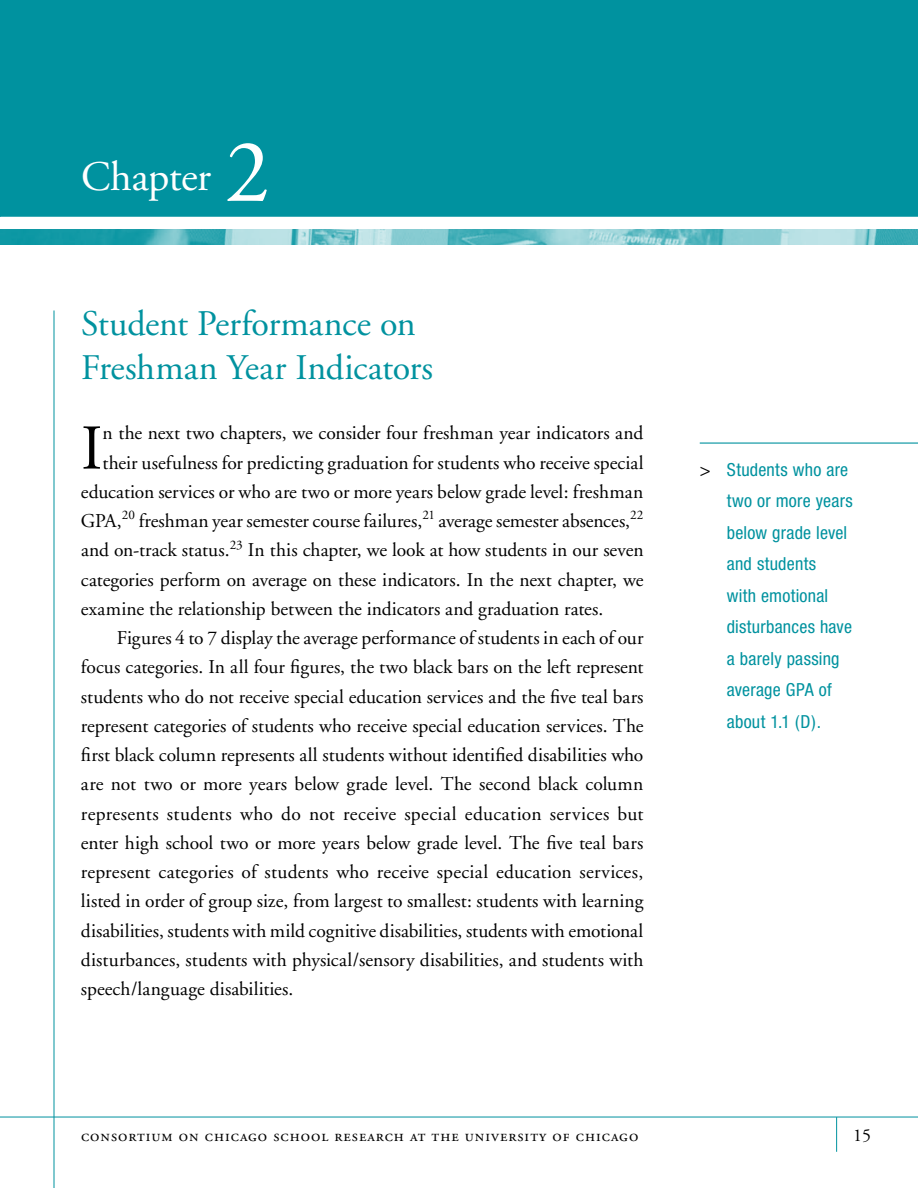
<style>
.page{position:relative;width:918px;height:1188px;background:#fff}
.page>*{position:absolute;margin:0;border:0;box-sizing:border-box;transform-origin:0 0}
.t1{font:90px "Adobe Garamond";color:#fff}
.t2{font:63.6px "Adobe Garamond";color:#000}
.t3{font:42px "Adobe Garamond";letter-spacing:-.01em;color:#fff}
.t4{font:36px/43.2px "Adobe Garamond";letter-spacing:-.01em;color:#00929f}
.t5{font:19.5px "Adobe Garamond";color:#000}
.t6{font:condensed 18px/31.5px "Helvetica Neue";letter-spacing:.015em;color:#00929f}
.t7{font:18px "Adobe Garamond";color:#000}
.t8{font:16.5px "Adobe Garamond Regular SC";letter-spacing:.06em;color:#000}
.s1{color:#000}
</style>
<div class="page">
<hr style="left:0;top:1117px;width:918px;height:1px;background:#00929f">
<div style="left:1px;top:0;width:917px;height:217px;background:#00929f"></div>
<img style="left:0;top:230px;width:918px;height:14px">
<hr style="left:54px;top:310px;width:1px;height:878px;background:#00929f">
<hr style="left:836px;top:1117px;width:1px;height:35px;background:#00929f">
<hr style="left:700px;top:442px;width:218px;height:2px;background:#00929f">
<svg style="left:0;top:0;width:1px;height:217px"></svg>
<h3 class="t3" style="left:81px;top:154px;width:132px">Chapter</h3>
<h1 class="t1" style="left:225px;top:124px;width:46px">2</h1>
<h3 class="t4" style="left:81px;top:303px;width:354px">Student Performance on<br>Freshman Year Indicators</h3>
<h2 class="t2" style="left:81px;top:414px;width:23px">I</h2>
<p class="t5" style="left:103px;top:423px;width:542px">n the next two chapters, we consider four freshman year indicators and</p>
<p class="t5" style="left:103px;top:452px;width:543px">their usefulness for predicting graduation for students who receive special</p>
<p class="t5" style="left:81px;top:481px;width:564px">education services or who are two or more years below grade level: freshman</p>
<p class="t5" style="left:81px;top:510px;width:564px">GPA,<sup>20</sup> freshman year semester course failures,<sup>21</sup> average semester absences,<sup>22</sup></p>
<p class="t5" style="left:81px;top:540px;width:564px">and on-track status.<sup>23</sup> In this chapter, we look at how students in our seven</p>
<p class="t5" style="left:81px;top:569px;width:564px">categories perform on average on these indicators. In the next chapter, we</p>
<p class="t5" style="left:81px;top:598px;width:524px">examine the relationship between the indicators and graduation rates.</p>
<p class="t5" style="left:117px;top:627px;width:528px">Figures 4 to 7 display the average performance of students in each of our</p>
<p class="t5" style="left:81px;top:657px;width:564px">focus categories. In all four figures, the two black bars on the left represent</p>
<p class="t5" style="left:81px;top:686px;width:564px">students who do not receive special education services and the five teal bars</p>
<p class="t5" style="left:81px;top:715px;width:564px">represent categories of students who receive special education services. The</p>
<p class="t5" style="left:81px;top:744px;width:564px">first black column represents all students without identified disabilities who</p>
<p class="t5" style="left:81px;top:774px;width:564px">are not two or more years below grade level. The second black column</p>
<p class="t5" style="left:81px;top:803px;width:564px">represents students who do not receive special education services but</p>
<p class="t5" style="left:81px;top:832px;width:564px">enter high school two or more years below grade level. The five teal bars</p>
<p class="t5" style="left:81px;top:861px;width:564px">represent categories of students who receive special education services,</p>
<p class="t5" style="left:81px;top:891px;width:564px">listed in order of group size, from largest to smallest: students with learning</p>
<p class="t5" style="left:81px;top:920px;width:564px">disabilities, students with mild cognitive disabilities, students with emotional</p>
<p class="t5" style="left:81px;top:949px;width:564px">disturbances, students with physical/sensory disabilities, and students with</p>
<p class="t5" style="left:81px;top:978px;width:214px">speech/language disabilities.</p>
<p class="t6" style="left:727px;top:454px;width:128px;text-indent:-27px"><span class="s1">&gt;</span> Students who are two or more years below grade level and students<br>with emotional disturbances have a barely passing average GPA of about 1.1 (D).</p>
<p class="t8" style="left:81px;top:1127px;width:559px">consortium on chicago school research at the university of chicago</p>
<p class="t7" style="left:853px;top:1126px;width:19px">15</p>
</div>
